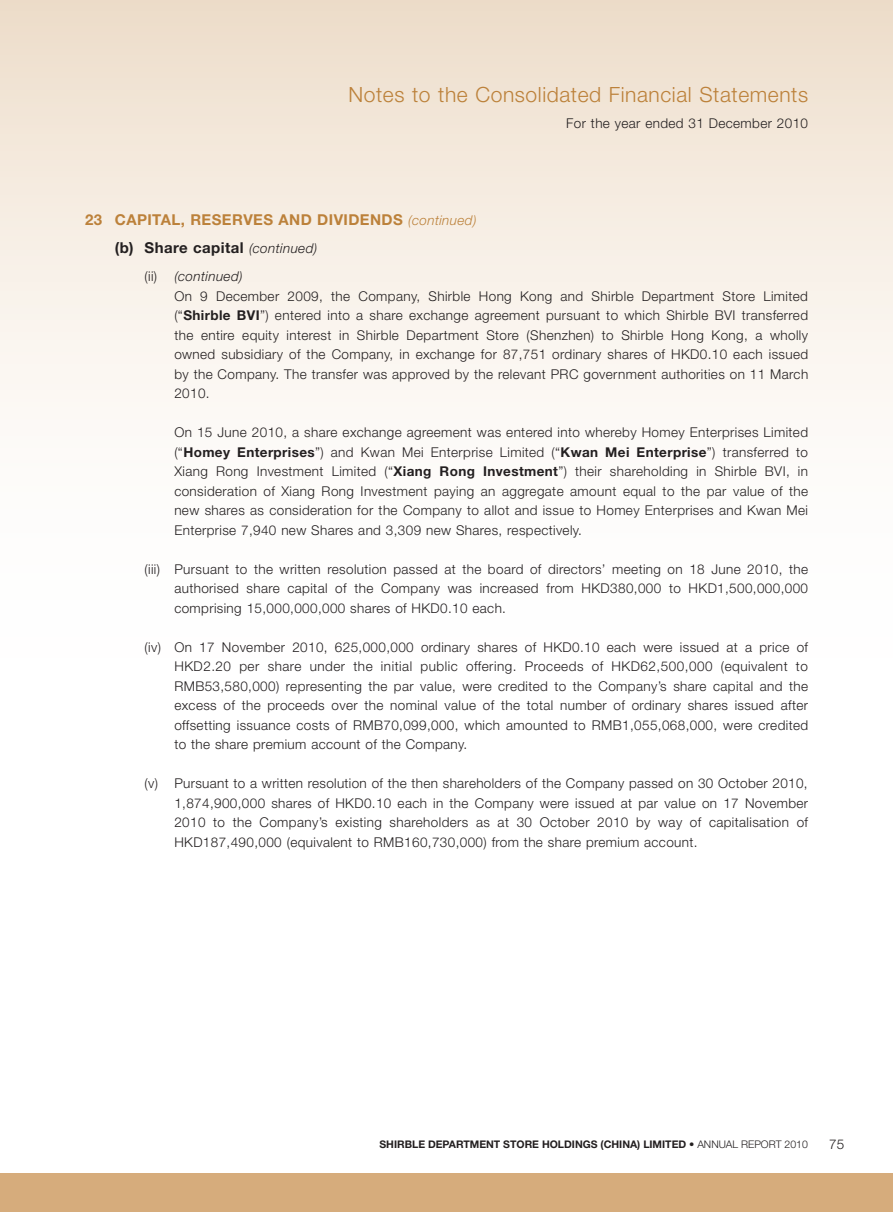
<style>
.page{position:relative;width:893px;height:1212px;background:#fff}
.page>*{position:absolute;margin:0;border:0;box-sizing:border-box;transform-origin:0 0}
.t1{font:300 21px "Helvetica Neue LT Std";letter-spacing:.03em;color:#bc813a}
.t2{font:700 15px/28px "Helvetica Neue LT Std";letter-spacing:.03em;color:#bc813a}
.t3{font:300 13.5px/19.5px "Helvetica Neue LT Std";letter-spacing:.03em;color:#231f20;text-align:justify}
.t4{font:700 10.5px "Helvetica Neue LT Std";color:#231f20}
.s1{font-weight:300;font-style:italic;font-size:13.5px}
.s2{color:#231f20}
.s3{font-weight:300;font-style:italic;font-size:13.5px;color:#231f20}
.s4{font-style:italic}
.s5{font-weight:700}
.s6{font-weight:300}
</style>
<div class="page">
<div style="left:0;top:1174px;width:893px;height:38px;background:#d6ac7c"></div>
<div style="left:0;top:0;width:893px;height:721px;background:linear-gradient(to bottom,#f0e1d0,#fff)"></div>
<h1 class="t1" style="left:349px;top:82px;width:461px">Notes to the Consolidated Financial Statements</h1>
<p class="t3" style="left:566px;top:113px;width:243px">For the year ended 31 December 2010</p>
<p class="t2" style="left:115px;top:205px;width:363px;text-indent:-30px">23 Capital, reserveS and dividendS <span class="s1">(continued) </span><span class="s2">(b) Share capital</span> <span class="s3">(continued)</span></p>
<p class="t3" style="left:174px;top:266px;width:635px;text-align:left;text-indent:-30px">(ii) <span class="s4">(continued)<br></span>On 9 December 2009, the Company, Shirble Hong Kong and Shirble Department Store Limited (“<span class="s5">Shirble BVI</span> ”) entered into a share exchange agreement pursuant to which Shirble BVI transferred the entire equity interest in Shirble Department Store (Shenzhen) to Shirble Hong Kong, a wholly owned subsidiary of the Company, in exchange for 87,751 ordinary shares of HKD0.10 each issued by the Company. The transfer was approved by the relevant PRC government authorities on 11 March 2010.</p>
<p class="t3" style="left:174px;top:422px;width:635px">On 15 June 2010, a share exchange agreement was entered into whereby Homey Enterprises Limited (“<span class="s5">Homey Enterprises</span>”) and Kwan Mei Enterprise Limited (“<span class="s5">Kwan Mei Enterprise</span>”) transferred to Xiang Rong Investment Limited (“<span class="s5">Xiang Rong Investment</span>”) their shareholding in Shirble BVI, in consideration of Xiang Rong Investment paying an aggregate amount equal to the par value of the new shares as consideration for the Company to allot and issue to Homey Enterprises and Kwan Mei Enterprise 7,940 new Shares and 3,309 new Shares, respectively.</p>
<p class="t3" style="left:174px;top:559px;width:635px;text-indent:-30px">(iii) Pursuant to the written resolution passed at the board of directors’ meeting on 18 June 2010, the authorised share capital of the Company was increased from HKD380,000 to HKD1,500,000,000 comprising 15,000,000,000 shares of HKD0.10 each.</p>
<p class="t3" style="left:174px;top:637px;width:635px;text-indent:-30px">(iv) On 17 November 2010, 625,000,000 ordinary shares of HKD0.10 each were issued at a price of HKD2.20 per share under the initial public offering. Proceeds of HKD62,500,000 (equivalent to RMB53,580,000) representing the par value, were credited to the Company’s share capital and the excess of the proceeds over the nominal value of the total number of ordinary shares issued after offsetting issuance costs of RMB70,099,000, which amounted to RMB1,055,068,000, were credited to the share premium account of the Company.</p>
<p class="t3" style="left:174px;top:773px;width:635px;text-indent:-30px">(v) Pursuant to a written resolution of the then shareholders of the Company passed on 30 October 2010, 1,874,900,000 shares of HKD0.10 each in the Company were issued at par value on 17 November 2010 to the Company’s existing shareholders as at 30 October 2010 by way of capitalisation of HKD187,490,000 (equivalent to RMB160,730,000) from the share premium account.</p>
<p class="t4" style="left:379px;top:1138px;width:430px">Shirble Department Store Holdings (China) Limited <span class="s6">• aNNUAL rEPORT 2010</span></p>
<p class="t3" style="left:829px;top:1134px;width:17px">75</p>
</div>
